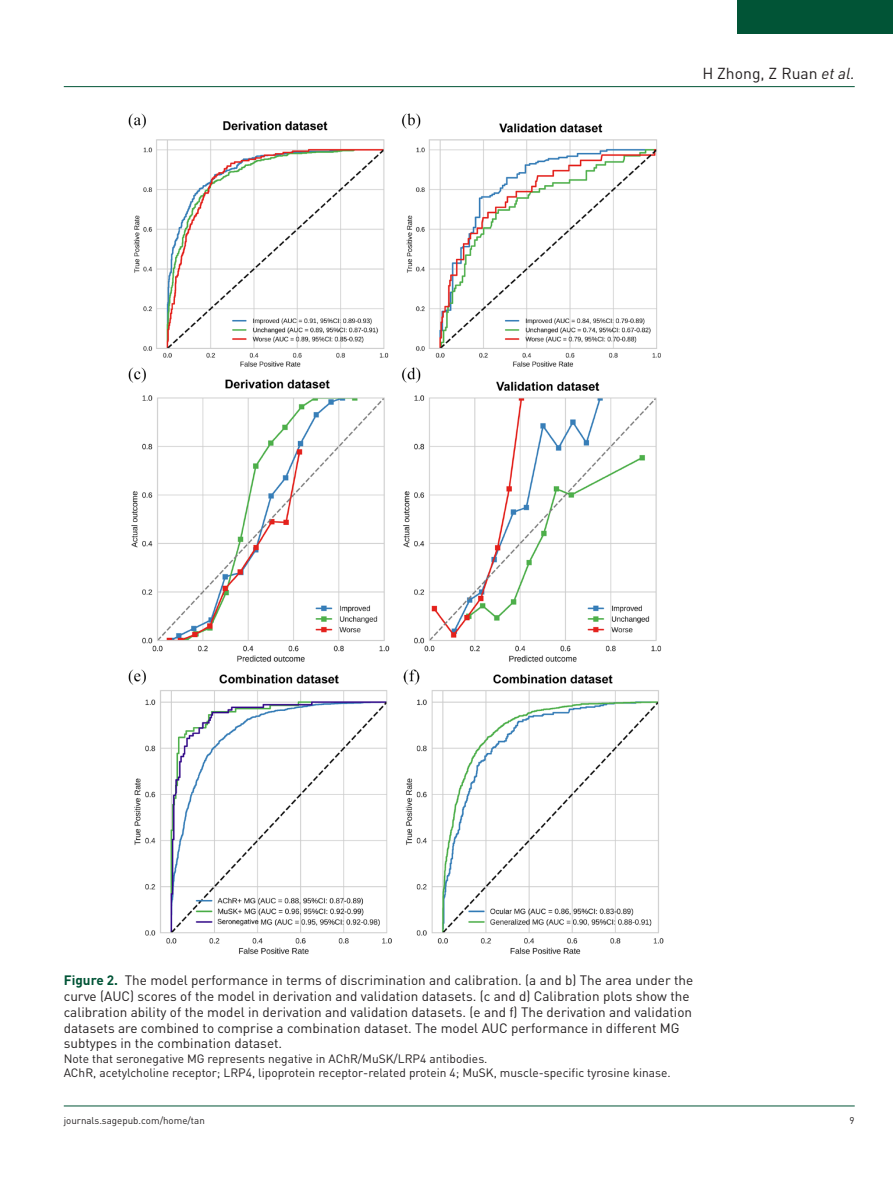
<style>
.page{position:relative;width:893px;height:1191px;background:#fff}
.page>*{position:absolute;margin:0;border:0;box-sizing:border-box;transform-origin:0 0}
.t1{font:15.75px "DIN";color:#231f20}
.t2{font:13.5px/15.8px "DIN";color:#231f20}
.t3{font:12px/14.2px "DIN";color:#231f20}
.t4{font:9.75px "DIN";color:#231f20}
.s1{font-style:italic}
.s2{font-weight:700;color:#015436}
</style>
<div class="page">
<hr style="left:64px;top:86px;width:791px;height:1px;background:#015436">
<hr style="left:64px;top:1105px;width:791px;height:1px;background:#015436">
<div style="left:738px;top:0;width:155px;height:34px;background:#015436"></div>
<img style="left:128px;top:113px;width:536px;height:842px">
<p class="t1" style="left:702px;top:63px;width:154px">H Zhong, Z Ruan <span class="s1">et al.</span></p>
<p class="t2" style="left:64px;top:972px;width:631px"><span class="s2">Figure 2.</span> The model performance in terms of discrimination and calibration. (a and b) The area under the curve (AUC) scores of the model in derivation and validation datasets. (c and d) Calibration plots show the calibration ability of the model in derivation and validation datasets. (e and f) The derivation and validation datasets are combined to comprise a combination dataset. The model AUC performance in different MG subtypes in the combination dataset.</p>
<p class="t3" style="left:64px;top:1050px;width:608px">Note that seronegative MG represents negative in AChR/MuSK/LRP4 antibodies.<br>AChR, acetylcholine receptor; LRP4, lipoprotein receptor-related protein 4; MuSK, muscle-specific tyrosine kinase.</p>
<p class="t4" style="left:64px;top:1114px;width:143px">journals.sagepub.com/home/tan</p>
<p class="t4" style="left:850px;top:1114px;width:7px">9</p>
</div>
